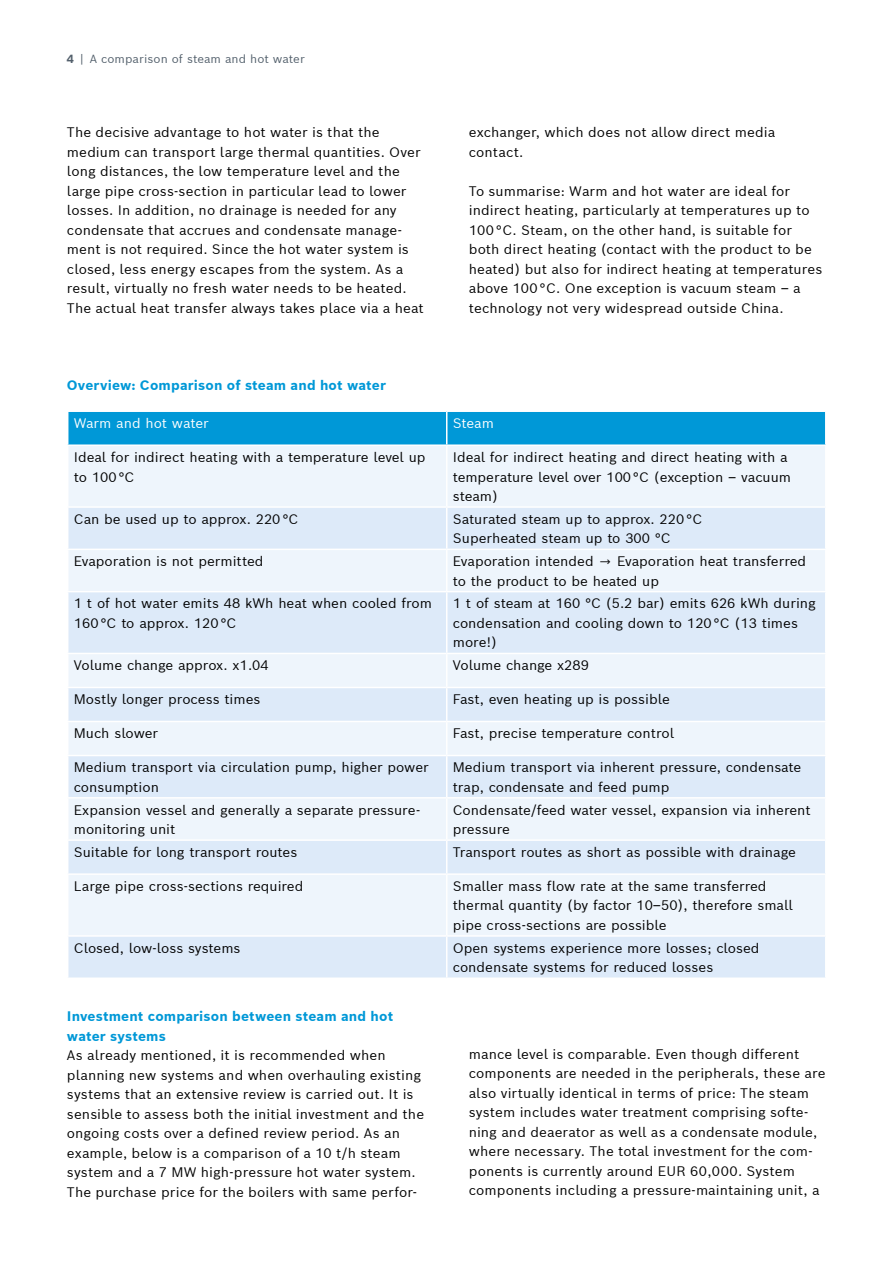
<style>
.page{position:relative;width:893px;height:1263px;background:#fff}
.page>*{position:absolute;margin:0;border:0;box-sizing:border-box;transform-origin:0 0}
.t1{font:13.5px/19.5px "Bosch Sans";color:#000}
.t2{font:700 13.5px/19.5px "Bosch Sans";letter-spacing:.01em;color:#0098d7}
.t3{font:13.5px "Bosch Sans";letter-spacing:-.005em;color:#fff}
.t4{font:11.55px "Bosch Sans";letter-spacing:.01em;color:#525f6b}
.s1{font-weight:700}
</style>
<div class="page">
<div style="left:68px;top:412px;width:757px;height:32px;background:#0098d7"></div>
<div style="left:69px;top:446px;width:756px;height:60px;background:#eef5fc"></div>
<svg style="left:68px;top:508px;width:757px;height:469px;background:#e5effa"></svg>
<hr style="left:446px;top:412px;width:1px;height:32px;background:#fff">
<hr style="left:446px;top:446px;width:1px;height:60px;background:#fff">
<hr style="left:446px;top:508px;width:1px;height:41px;background:#fff">
<hr style="left:67px;top:549px;width:380px;height:1px;background:#fff">
<hr style="left:447px;top:549px;width:379px;height:1px;background:#fff">
<hr style="left:446px;top:550px;width:1px;height:41px;background:#fff">
<hr style="left:67px;top:591px;width:380px;height:1px;background:#fff">
<hr style="left:447px;top:591px;width:379px;height:1px;background:#fff">
<hr style="left:446px;top:592px;width:1px;height:61px;background:#fff">
<hr style="left:67px;top:653px;width:380px;height:1px;background:#fff">
<hr style="left:447px;top:653px;width:379px;height:1px;background:#fff">
<hr style="left:446px;top:654px;width:1px;height:33px;background:#fff">
<hr style="left:67px;top:687px;width:380px;height:1px;background:#fff">
<hr style="left:447px;top:687px;width:379px;height:1px;background:#fff">
<hr style="left:446px;top:688px;width:1px;height:33px;background:#fff">
<hr style="left:67px;top:721px;width:380px;height:1px;background:#fff">
<hr style="left:447px;top:721px;width:379px;height:1px;background:#fff">
<hr style="left:446px;top:722px;width:1px;height:33px;background:#fff">
<hr style="left:67px;top:755px;width:380px;height:1px;background:#fff">
<hr style="left:447px;top:755px;width:379px;height:1px;background:#fff">
<hr style="left:446px;top:756px;width:1px;height:41px;background:#fff">
<hr style="left:67px;top:797px;width:380px;height:1px;background:#fff">
<hr style="left:447px;top:797px;width:379px;height:1px;background:#fff">
<hr style="left:446px;top:798px;width:1px;height:41px;background:#fff">
<hr style="left:67px;top:839px;width:380px;height:2px;background:#fff">
<hr style="left:447px;top:839px;width:379px;height:2px;background:#fff">
<hr style="left:446px;top:841px;width:1px;height:32px;background:#fff">
<hr style="left:67px;top:873px;width:380px;height:2px;background:#fff">
<hr style="left:447px;top:873px;width:379px;height:2px;background:#fff">
<hr style="left:446px;top:875px;width:1px;height:60px;background:#fff">
<hr style="left:67px;top:935px;width:380px;height:2px;background:#fff">
<hr style="left:447px;top:935px;width:379px;height:2px;background:#fff">
<hr style="left:446px;top:937px;width:1px;height:40px;background:#fff">
<p class="t4" style="left:67px;top:51px;width:239px"><span class="s1">4</span> | A comparison of steam and hot water</p>
<p class="t1" style="left:67px;top:122px;width:358px">The decisive advantage to hot water is that the medium can transport large thermal quantities. Over long distances, the low temperature level and the large pipe cross-section in particular lead to lower losses. In addition, no drainage is needed for any condensate that accrues and condensate manage&shy;ment is not required. Since the hot water system is closed, less energy escapes from the system. As a result, virtually no fresh water needs to be heated.<br>The actual heat transfer always takes place via a heat</p>
<p class="t1" style="left:469px;top:122px;width:308px">exchanger, which does not allow direct media contact.</p>
<p class="t1" style="left:469px;top:180px;width:355px">To summarise: Warm and hot water are ideal for indirect heating, particularly at temperatures up to 100 °C. Steam, on the other hand, is suitable for both direct heating (contact with the product to be heated) but also for indirect heating at temperatures above 100 °C. One exception is vacuum steam – a technology not very widespread outside China.</p>
<p class="t2" style="left:67px;top:375px;width:321px">Overview: Comparison of steam and hot water</p>
<p class="t3" style="left:74px;top:414px;width:136px">Warm and hot water</p>
<p class="t3" style="left:453px;top:414px;width:43px">Steam</p>
<p class="t1" style="left:74px;top:447px;width:353px">Ideal for indirect heating with a temperature level up to 100 °C</p>
<p class="t1" style="left:453px;top:447px;width:340px">Ideal for indirect heating and direct heating with a temperature level over 100 °C (exception – vacuum steam)</p>
<p class="t1" style="left:74px;top:509px;width:226px">Can be used up to approx. 220 °C</p>
<p class="t1" style="left:453px;top:509px;width:251px">Saturated steam up to approx. 220 °C<br>Superheated steam up to 300 °C</p>
<p class="t1" style="left:74px;top:551px;width:191px">Evaporation is not permitted</p>
<p class="t1" style="left:453px;top:551px;width:355px">Evaporation intended → Evaporation heat transferred to the product to be heated up</p>
<p class="t1" style="left:74px;top:593px;width:360px">1 t of hot water emits 48 kWh heat when cooled from<br>160 °C to approx. 120 °C</p>
<p class="t1" style="left:453px;top:593px;width:364px">1 t of steam at 160 °C (5.2 bar) emits 626 kWh during condensation and cooling down to 120 °C (13 times more!)</p>
<p class="t1" style="left:74px;top:655px;width:196px">Volume change approx. x1.04</p>
<p class="t1" style="left:453px;top:655px;width:138px">Volume change x289</p>
<p class="t1" style="left:74px;top:689px;width:188px">Mostly longer process times</p>
<p class="t1" style="left:453px;top:689px;width:219px">Fast, even heating up is possible</p>
<p class="t1" style="left:74px;top:723px;width:86px">Much slower</p>
<p class="t1" style="left:453px;top:723px;width:223px">Fast, precise temperature control</p>
<p class="t1" style="left:74px;top:757px;width:356px">Medium transport via circulation pump, higher power consumption</p>
<p class="t1" style="left:453px;top:757px;width:350px">Medium transport via inherent pressure, condensate trap, condensate and feed pump</p>
<p class="t1" style="left:74px;top:799px;width:348px">Expansion vessel and generally a separate pressure&shy;monitoring unit</p>
<p class="t1" style="left:453px;top:799px;width:360px">Condensate/feed water vessel, expansion via inherent pressure</p>
<p class="t1" style="left:74px;top:842px;width:225px">Suitable for long transport routes</p>
<p class="t1" style="left:453px;top:842px;width:345px">Transport routes as short as possible with drainage</p>
<p class="t1" style="left:74px;top:876px;width:231px">Large pipe cross-sections required</p>
<p class="t1" style="left:453px;top:876px;width:341px">Smaller mass flow rate at the same transferred thermal quantity (by factor 10–50), therefore small pipe cross-sections are possible</p>
<p class="t1" style="left:74px;top:937px;width:168px">Closed, low-loss systems</p>
<p class="t1" style="left:453px;top:937px;width:308px">Open systems experience more losses; closed condensate systems for reduced losses</p>
<p class="t2" style="left:67px;top:1006px;width:328px">Investment comparison between steam and hot water systems</p>
<p class="t1" style="left:67px;top:1045px;width:359px">As already mentioned, it is recommended when planning new systems and when overhauling existing systems that an extensive review is carried out. It is sensible to assess both the initial investment and the ongoing costs over a defined review period. As an example, below is a comparison of a 10 t/h steam system and a 7 MW high-pressure hot water system.<br>The purchase price for the boilers with same perfor-</p>
<p class="t1" style="left:469px;top:1044px;width:358px">mance level is comparable. Even though different components are needed in the peripherals, these are also virtually identical in terms of price: The steam system includes water treatment comprising softe&shy;ning and deaerator as well as a condensate module, where necessary. The total investment for the com&shy;ponents is currently around EUR 60,000. System components including a pressure-maintaining unit, a</p>
</div>
